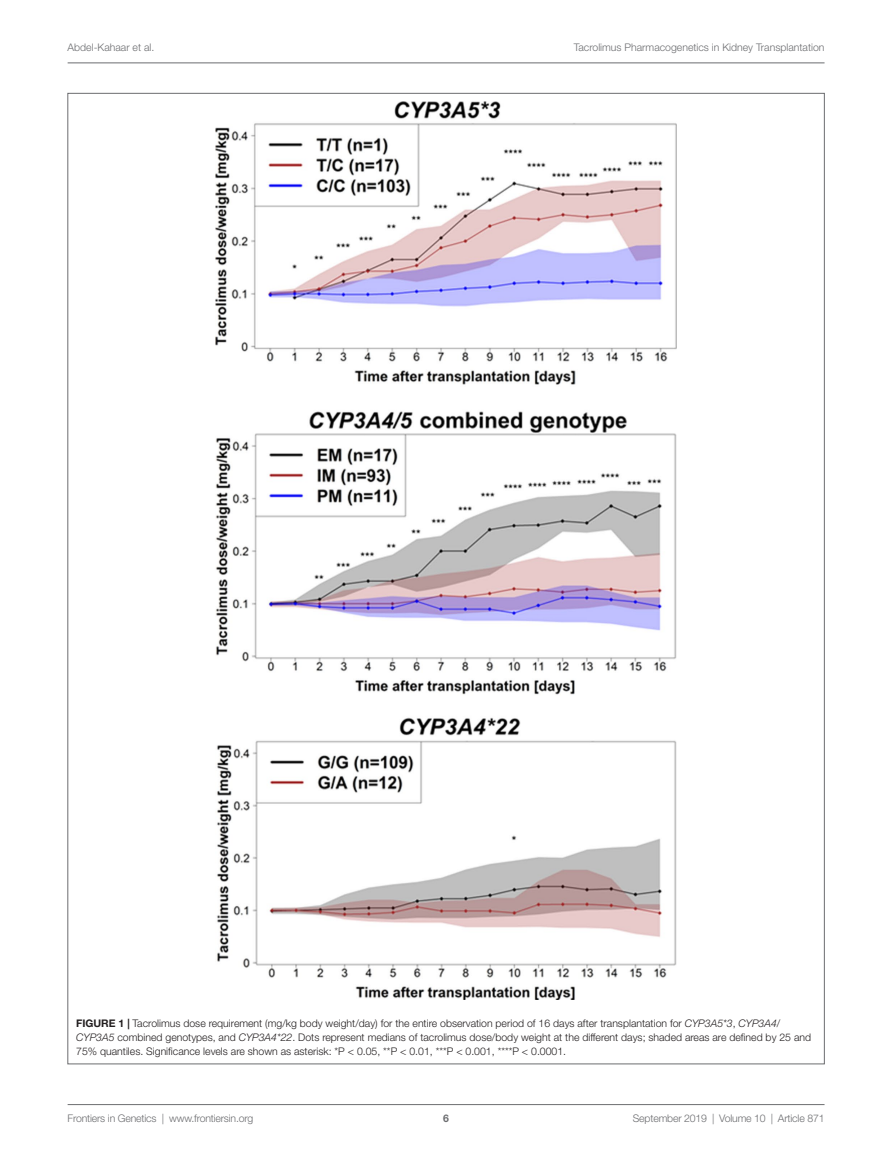
<style>
.page{position:relative;width:893px;height:1170px;background:#fff}
.page>*{position:absolute;margin:0;border:0;box-sizing:border-box;transform-origin:0 0}
.FC{font:300 10.5px/14.2px "Helvetica Neue LT Std";color:#231f20}
.t1{font:300 10.5px "Helvetica Neue LT Std";letter-spacing:-.015em;color:#6c6d70}
.t2{font:700 10.5px "Helvetica Neue LT Std";color:#6c6d70}
.s1{font-weight:700}
.s2{font-style:italic}
</style>
<div class="page">
<hr style="left:68px;top:63px;width:756px;height:1px;background:#6c6d70">
<hr style="left:68px;top:1104px;width:756px;height:1px;background:#6c6d70">
<img style="left:215px;top:102px;width:462px;height:897px">
<p class="t1" style="left:68px;top:41px;width:88px">Abdel-Kahaar et al.</p>
<p class="t1" style="left:574px;top:41px;width:252px">Tacrolimus Pharmacogenetics in Kidney Transplantation</p>
<p class="FC" style="left:76px;top:1015px;width:736px"><span class="s1">FIGURE 1 |</span> Tacrolimus dose requirement (mg/kg body weight/day) for the entire observation period of 16 days after transplantation for <span class="s2">CYP3A5*3</span>, <span class="s2">CYP3A4</span>/<br><span class="s2">CYP3A5</span> combined genotypes, and <span class="s2">CYP3A4*22</span>. Dots represent medians of tacrolimus dose/body weight at the different days; shaded areas are defined by 25 and<br>75% quantiles. Significance levels are shown as asterisk: *P &lt; 0.05, **P &lt; 0.01, ***P &lt; 0.001, ****P &lt; 0.0001.</p>
<p class="t1" style="left:68px;top:1111px;width:187px">Frontiers in Genetics | www.frontiersin.org</p>
<p class="t2" style="left:443px;top:1111px;width:7px">6</p>
<p class="t1" style="left:633px;top:1111px;width:193px">September 2019 | Volume 10 | Article 871</p>
</div>
